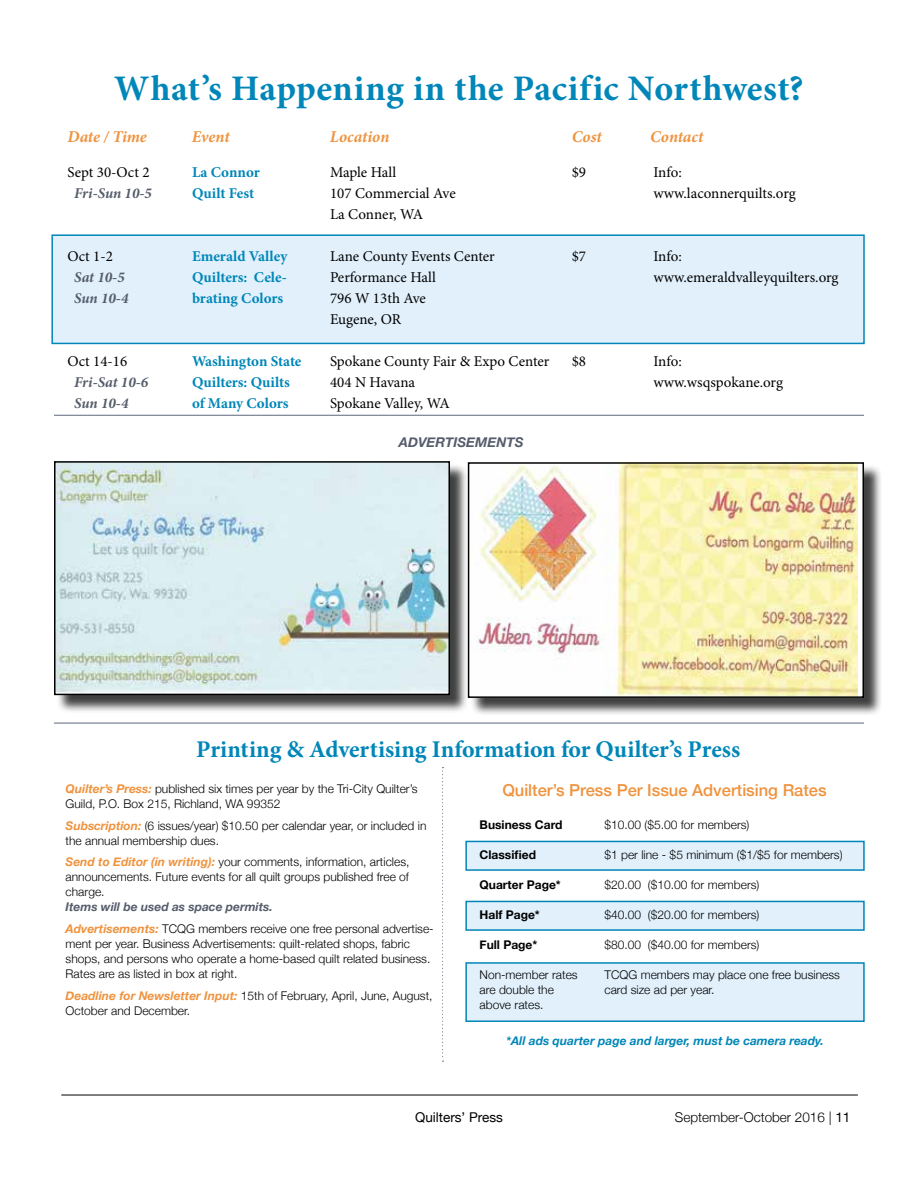
<style>
.page{position:relative;width:918px;height:1188px;background:#fff}
.page>*{position:absolute;margin:0;border:0;box-sizing:border-box;transform-origin:0 0}
.t1{font:700 36px "Minion Pro";letter-spacing:.01em;color:#0086b8}
.t2{font:700 24px "Minion Pro";letter-spacing:-.005em;color:#0086b8}
.t3{font:500 16.5px "Helvetica Neue";color:#ef933e}
.t4{font:italic 700 16.5px "Minion Pro";letter-spacing:-.005em;color:#ef933e}
.t5{font:15px/21px "Minion Pro";color:#000}
.t6{font:700 15px/21px "Minion Pro";color:#0086b8}
.t7{font:italic 700 15px/21px "Minion Pro";letter-spacing:-.005em;color:#555c6b}
.t8{font:300 13.5px "Helvetica Neue";color:#000}
.t9{font:13.5px "Helvetica Neue";color:#000}
.t10{font:italic 700 13.5px "Helvetica Neue";color:#555c6b}
.t11{font:300 12px/15px "Helvetica Neue";color:#000}
.t12{font:700 12px "Helvetica Neue";color:#000}
.t13{font:italic 700 12px "Helvetica Neue";color:#0086b8}
.s1{font-weight:700;font-style:italic;color:#ef933e}
.s2{font-weight:700;font-style:italic;color:#555c6b}
.s3{font-weight:400}
</style>
<div class="page">
<hr style="left:62px;top:1095px;width:796px;height:1px;background:#000">
<div style="left:56px;top:463px;width:413px;height:251px;background:#000;opacity:.75"></div>
<img style="left:57px;top:464px;width:390px;height:228px">
<div style="left:54px;top:461px;width:396px;height:234px;border:2px solid #000"></div>
<div style="left:51px;top:234px;width:814px;height:110px;background:#e1f0fb;border:2px solid #0086b8"></div>
<div style="left:465px;top:841px;width:400px;height:30px;background:#e1f0fb;border:2px solid #0086b8"></div>
<div style="left:465px;top:901px;width:400px;height:30px;background:#e1f0fb;border:2px solid #0086b8"></div>
<div style="left:465px;top:962px;width:400px;height:60px;background:#e1f0fb;border:2px solid #0086b8"></div>
<svg style="left:442px;top:767px;width:2px;height:295px"></svg>
<hr style="left:54px;top:723px;width:810px;height:1px;background:#6f798b">
<hr style="left:54px;top:415px;width:810px;height:1px;background:#6f798b">
<div style="left:470px;top:464px;width:413px;height:253px;background:#000;opacity:.75"></div>
<img style="left:471px;top:465px;width:386px;height:230px">
<div style="left:468px;top:462px;width:396px;height:236px;border:2px solid #000"></div>
<h1 class="t1" style="left:114px;top:63px;width:691px">What’s Happening in the Pacific Northwest?</h1>
<h3 class="t4" style="left:68px;top:125px;width:81px">Date / Time</h3>
<h3 class="t4" style="left:192px;top:125px;width:39px">Event</h3>
<h3 class="t4" style="left:330px;top:125px;width:61px">Location</h3>
<h3 class="t4" style="left:572px;top:125px;width:31px">Cost</h3>
<h3 class="t4" style="left:650px;top:125px;width:55px">Contact</h3>
<p class="t5" style="left:68px;top:161px;width:84px">Sept 30-Oct 2</p>
<p class="t7" style="left:74px;top:182px;width:79px">Fri-Sun 10-5</p>
<p class="t5" style="left:653px;top:161px;width:144px">Info: www.laconnerquilts.org</p>
<p class="t5" style="left:330px;top:161px;width:127px">Maple Hall<br>107 Commercial Ave<br>La Conner, WA</p>
<p class="t5" style="left:330px;top:245px;width:166px">Lane County Events Center<br>Performance Hall<br>796 W 13th Ave<br>Eugene, OR</p>
<p class="t5" style="left:330px;top:350px;width:221px">Spokane County Fair &amp; Expo Center<br>404 N Havana<br>Spokane Valley, WA</p>
<p class="t5" style="left:572px;top:161px;width:16px">$9</p>
<p class="t6" style="left:192px;top:161px;width:69px">La Connor<br>Quilt Fest</p>
<p class="t5" style="left:653px;top:245px;width:187px">Info: www.emeraldvalleyquilters.org</p>
<p class="t6" style="left:192px;top:245px;width:97px;text-align:justify">Emerald Valley Quilters: Cele&shy;brating Colors</p>
<p class="t5" style="left:572px;top:245px;width:16px">$7</p>
<p class="t5" style="left:68px;top:245px;width:47px">Oct 1-2</p>
<p class="t7" style="left:74px;top:266px;width:56px">Sat 10-5<br>Sun 10-4</p>
<p class="t5" style="left:653px;top:350px;width:131px">Info: www.wsqspokane.org</p>
<p class="t6" style="left:192px;top:350px;width:111px">Washington State<br>Quilters: Quilts of Many Colors</p>
<p class="t5" style="left:572px;top:350px;width:16px">$8</p>
<p class="t5" style="left:68px;top:350px;width:61px">Oct 14-16</p>
<p class="t7" style="left:74px;top:371px;width:76px">Fri-Sat 10-6<br>Sun 10-4</p>
<p class="t10" style="left:399px;top:432px;width:126px">ADVERTISEMENTS</p>
<h2 class="t2" style="left:196px;top:733px;width:546px">Printing &amp; Advertising Information for Quilter’s Press</h2>
<h3 class="t3" style="left:502px;top:776px;width:326px">Quilter’s Press Per Issue Advertising Rates</h3>
<p class="t12" style="left:480px;top:816px;width:84px">Business Card</p>
<p class="t12" style="left:480px;top:846px;width:58px">Classified</p>
<p class="t12" style="left:480px;top:876px;width:83px">Quarter Page*</p>
<p class="t12" style="left:480px;top:906px;width:62px">Half Page*</p>
<p class="t12" style="left:480px;top:936px;width:59px">Full Page*</p>
<p class="t11" style="left:480px;top:967px;width:100px">Non-member rates are double the above rates.</p>
<p class="t11" style="left:66px;top:780px;width:353px"><span class="s1">Quilter’s Press:</span> published six times per year by the Tri-City Quilter’s<br>Guild, P.O. Box 215, Richland, WA 99352</p>
<p class="t11" style="left:66px;top:817px;width:362px"><span class="s1">Subscription:</span> (6 issues/year) $10.50 per calendar year, or included in the annual membership dues.</p>
<p class="t11" style="left:66px;top:854px;width:345px;text-align:justify"><span class="s1">Send to Editor (in writing):</span> your comments, information, articles, announcements. Future events for all quilt groups published free of charge.</p>
<p class="t11" style="left:66px;top:895px;width:370px;line-height:21.8px"><span class="s2">Items will be used as space permits.<br></span><span class="s1">Advertisements:</span> TCQG members receive one free personal advertise-</p>
<p class="t11" style="left:66px;top:936px;width:366px">ment per year. Business Advertisements: quilt-related shops, fabric shops, and persons who operate a home-based quilt related business.<br>Rates are as listed in box at right.</p>
<p class="t11" style="left:66px;top:987px;width:368px"><span class="s1">Deadline for Newsletter Input:</span> 15th of February, April, June, August,<br>October and December.</p>
<p class="t11" style="left:605px;top:817px;width:146px">$10.00 ($5.00 for members)</p>
<p class="t11" style="left:605px;top:847px;width:240px">$1 per line - $5 minimum ($1/$5 for members)</p>
<p class="t11" style="left:605px;top:877px;width:156px">$20.00 ($10.00 for members)</p>
<p class="t11" style="left:605px;top:907px;width:156px">$40.00 ($20.00 for members)</p>
<p class="t11" style="left:605px;top:937px;width:156px">$80.00 ($40.00 for members)</p>
<p class="t11" style="left:605px;top:967px;width:237px">TCQG members may place one free business card size ad per year.</p>
<p class="t13" style="left:506px;top:1031px;width:319px">*All ads quarter page and larger, must be camera ready.</p>
<p class="t9" style="left:415px;top:1107px;width:89px">Quilters’ Press</p>
<p class="t8" style="left:675px;top:1106px;width:177px">September-October 2016 | <span class="s3">11</span></p>
</div>
